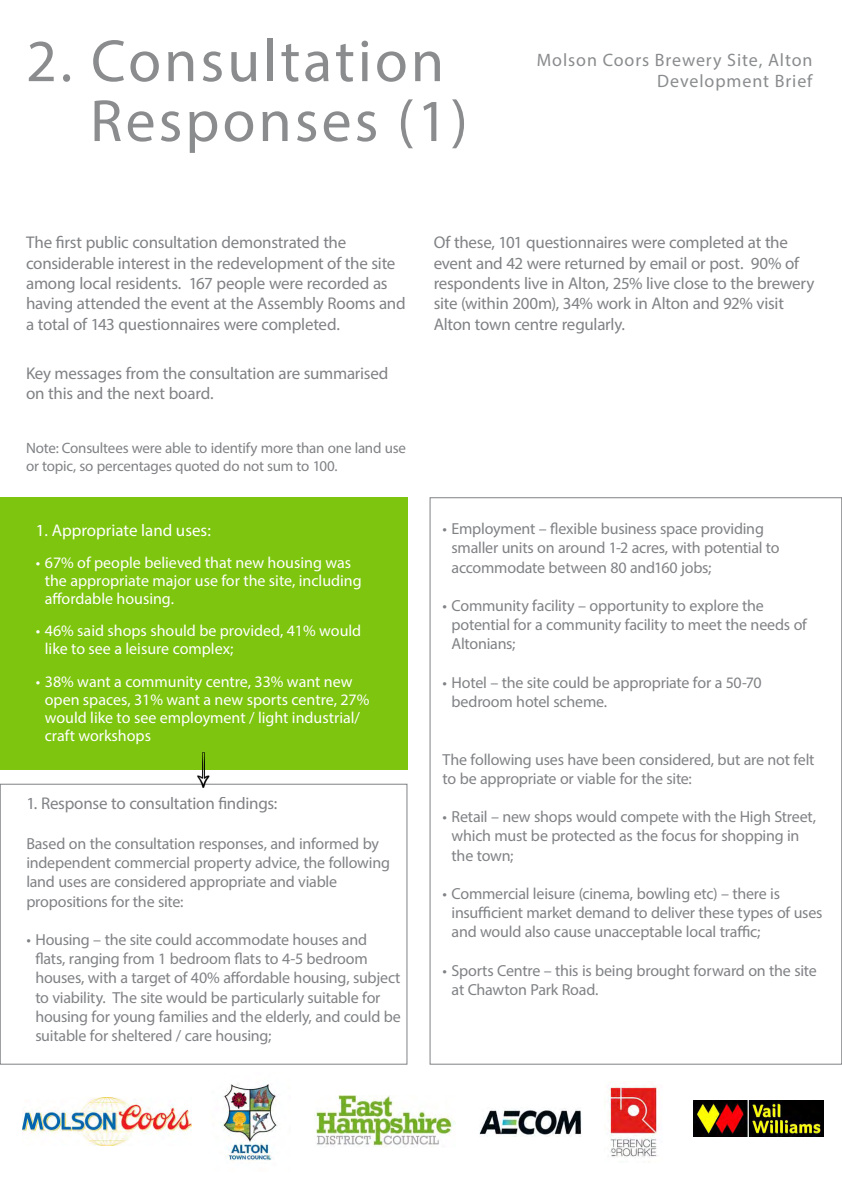
<style>
.page{position:relative;width:842px;height:1192px;background:#fff}
.page>*{position:absolute;margin:0;border:0;box-sizing:border-box;transform-origin:0 0}
.t1{font:60px "Myriad Pro";letter-spacing:.05em;color:#8a8c8e}
.t2{font:18px/21.6px "Myriad Pro";letter-spacing:.05em;color:#8a8c8e;text-align:right}
.t3{font:17px/20.4px "Myriad Pro";letter-spacing:-.015em;color:#808285}
.t4{font:17px "Myriad Pro";color:#fff}
.t5{font:16px/19.2px "Myriad Pro";letter-spacing:-.015em;color:#808285}
.t6{font:16px/18px "Myriad Pro";color:#fff}
.t7{font:15px/18px "Myriad Pro";letter-spacing:-.015em;color:#808285}
</style>
<div class="page">
<div style="left:0;top:497px;width:407px;height:273px;background:#7dc50f"></div>
<div style="left:26px;top:796px;width:382px;height:250px;border:1px solid #fff"></div>
<div style="left:0;top:784px;width:407px;height:280px;border:1px solid #808285"></div>
<img style="left:181px;top:751px;width:45px;height:37px">
<img style="left:479px;top:1107px;width:102px;height:29px">
<img style="left:609px;top:1084px;width:50px;height:74px">
<img style="left:222px;top:1083px;width:56px;height:78px">
<img style="left:316px;top:1096px;width:139px;height:51px">
<img style="left:22px;top:1098px;width:169px;height:48px">
<img style="left:693px;top:1100px;width:131px;height:36px">
<h1 class="t1" style="left:26px;top:24px;width:419px">2. Consultation</h1>
<h1 class="t1" style="left:90px;top:84px;width:379px">Responses (1)</h1>
<p class="t2" style="left:537px;top:49px;width:277px">Molson Coors Brewery Site, Alton<br>Development Brief</p>
<p class="t3" style="left:26px;top:232px;width:381px">The first public consultation demonstrated the considerable interest in the redevelopment of the site among local residents. 167 people were recorded as having attended the event at the Assembly Rooms and a total of 143 questionnaires were completed.</p>
<p class="t3" style="left:26px;top:363px;width:364px">Key messages from the consultation are summarised on this and the next board.</p>
<p class="t7" style="left:26px;top:439px;width:381px">Note: Consultees were able to identify more than one land use or topic, so percentages quoted do not sum to 100.</p>
<p class="t4" style="left:36px;top:520px;width:177px">1. Appropriate land uses:</p>
<p class="t6" style="left:45px;top:554px;width:318px;text-indent:-9px">• 67% of people believed that new housing was the appropriate major use for the site, including affordable housing.</p>
<p class="t6" style="left:45px;top:622px;width:318px;text-indent:-9px">• 46% said shops should be provided, 41% would like to see a leisure complex;</p>
<p class="t6" style="left:45px;top:672px;width:326px;text-indent:-9px">• 38% want a community centre, 33% want new open spaces, 31% want a new sports centre, 27% would like to see employment / light industrial/ craft workshops</p>
<p class="t3" style="left:26px;top:793px;width:253px">1. Response to consultation findings:</p>
<p class="t5" style="left:26px;top:834px;width:365px">Based on the consultation responses, and informed by independent commercial property advice, the following land uses are considered appropriate and viable propositions for the site:</p>
<p class="t5" style="left:35px;top:930px;width:367px;text-indent:-9px">• Housing – the site could accommodate houses and flats, ranging from 1 bedroom flats to 4-5 bedroom houses, with a target of 40% affordable housing, subject to viability. The site would be particularly suitable for housing for young families and the elderly, and could be suitable for sheltered / care housing;</p>
<p class="t3" style="left:434px;top:232px;width:382px">Of these, 101 questionnaires were completed at the event and 42 were returned by email or post. 90% of respondents live in Alton, 25% live close to the brewery site (within 200m), 34% work in Alton and 92% visit Alton town centre regularly.</p>
<p class="t5" style="left:452px;top:519px;width:329px;text-indent:-9px">• Employment – flexible business space providing smaller units on around 1-2 acres, with potential to accommodate between 80 and160 jobs;</p>
<p class="t5" style="left:452px;top:596px;width:357px;text-indent:-9px">• Community facility – opportunity to explore the potential for a community facility to meet the needs of<br>Altonians;</p>
<p class="t5" style="left:452px;top:672px;width:312px;text-indent:-9px">• Hotel – the site could be appropriate for a 50-70 bedroom hotel scheme.</p>
<p class="t5" style="left:443px;top:749px;width:373px">The following uses have been considered, but are not felt to be appropriate or viable for the site:</p>
<p class="t5" style="left:452px;top:807px;width:366px;text-indent:-9px">• Retail – new shops would compete with the High Street, which must be protected as the focus for shopping in the town;</p>
<p class="t5" style="left:452px;top:884px;width:372px;text-indent:-9px">• Commercial leisure (cinema, bowling etc) – there is insufficient market demand to deliver these types of uses and would also cause unacceptable local traffic;</p>
<p class="t5" style="left:452px;top:960px;width:367px;text-indent:-9px">• Sports Centre – this is being brought forward on the site at Chawton Park Road.</p>
</div>
